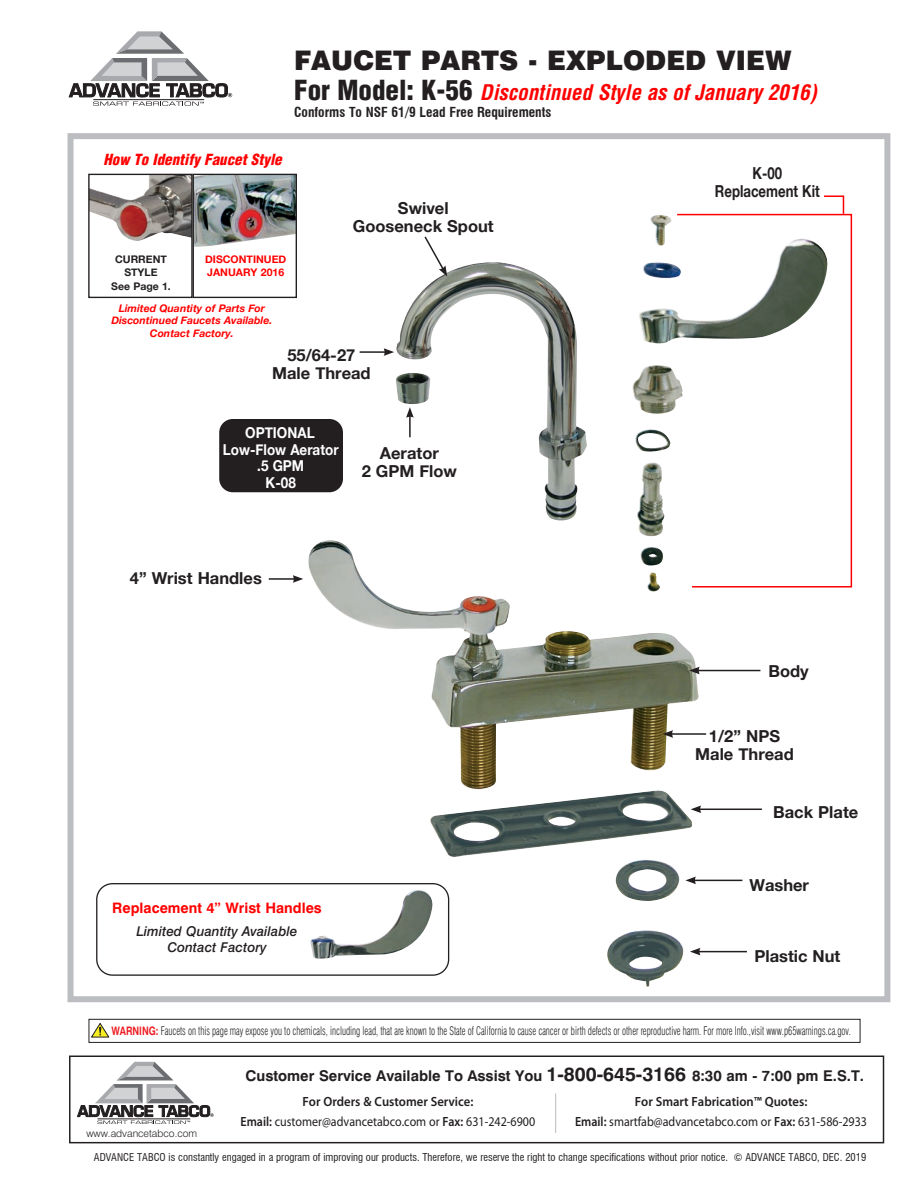
<style>
.page{position:relative;width:918px;height:1188px;background:#fff}
.page>*{position:absolute;margin:0;border:0;box-sizing:border-box;transform-origin:0 0}
.t1{font:900 27px "Swiss 721 BT";color:#231f20}
.t2{font:italic 700 condensed 21px "Helvetica";color:#f00}
.t3{font:700 16.5px/18px "Helvetica Neue";color:#231f20;text-align:center}
.t4{font:700 16.5px/18px "Helvetica Neue";color:#231f20;text-align:center;scale:.8 1}
.t5{font:700 15px/16.5px "Helvetica Neue";color:#fff;text-align:center;scale:.9 1}
.t6{font:italic 900 condensed 15px "Helvetica";color:#f00}
.t7{font:700 14.85px "Swiss 721 BT";color:#231f20}
.t8{font:700 14.4px "Swiss 721 BT";color:#f00}
.t9{font:italic 500 13.5px/16.2px "Swiss 721 BT";color:#231f20;text-align:center}
.t10{font:700 condensed 13.5px "Swiss 721 BT";color:#231f20}
.t11{font:13.35px/19.4px "Myriad Pro";color:#231f20;text-align:center;scale:.9 1}
.t12{font:300 condensed 11.7px "Swiss 721 BT";color:#231f20;scale:.78 1}
.t13{font:300 condensed 11.7px "Swiss 721 BT";color:#231f20;scale:.74 1}
.t14{font:condensed 10.5px "Swiss 721 BT";color:#231f20}
.t15{font:italic 700 10.5px/12.6px "Helvetica Neue";color:#f00;text-align:center}
.t16{font:700 10.5px/13.5px "Helvetica Neue";color:#f00}
.t17{font:700 10.5px/13.5px "Helvetica Neue";color:#231f20;text-align:center}
.t18{font:300 10.35px "Swiss 721 BT";color:#231f20}
.s1{font-weight:900;font-style:normal;font-size:27px;color:#231f20}
.s2{font-weight:700;font-stretch:normal;color:#ee1d23}
.s3{font-size:19.35px}
.s4{font-weight:600}
</style>
<div class="page">
<div style="left:68px;top:133px;width:822px;height:869px;border:6px solid #bcbdc0"></div>
<img style="left:308px;top:540px;width:391px;height:317px">
<img style="left:650px;top:215px;width:26px;height:106px">
<hr style="left:697px;top:670px;width:63px;height:1px;background:#231f20">
<svg style="left:689px;top:667px;width:11px;height:7px"></svg>
<hr style="left:699px;top:809px;width:63px;height:1px;background:#231f20">
<svg style="left:691px;top:805px;width:10px;height:8px"></svg>
<hr style="left:671px;top:733px;width:35px;height:2px;background:#231f20">
<svg style="left:663px;top:730px;width:10px;height:8px"></svg>
<hr style="left:694px;top:880px;width:48px;height:1px;background:#231f20">
<svg style="left:685px;top:877px;width:11px;height:7px"></svg>
<hr style="left:698px;top:951px;width:49px;height:1px;background:#231f20">
<svg style="left:690px;top:948px;width:10px;height:7px"></svg>
<img style="left:607px;top:860px;width:77px;height:127px">
<img style="left:396px;top:262px;width:182px;height:258px">
<svg style="left:423px;top:236px;width:24px;height:41px"></svg>
<hr style="left:409px;top:415px;width:2px;height:22px;background:#231f20">
<svg style="left:406px;top:407px;width:8px;height:11px"></svg>
<hr style="left:360px;top:351px;width:26px;height:2px;background:#231f20">
<svg style="left:384px;top:348px;width:10px;height:8px"></svg>
<div style="left:219px;top:419px;width:124px;height:73px;background:#231f20;border-radius:14px"></div>
<svg style="left:69px;top:31px;width:163px;height:75px"></svg>
<svg style="left:676px;top:213px;width:177px;height:375px"></svg>
<div style="left:69px;top:1056px;width:815px;height:87px;border:1px solid #231f20"></div>
<svg style="left:77px;top:1062px;width:137px;height:62px"></svg>
<hr style="left:555px;top:1093px;width:1px;height:40px;background:#231f20">
<svg style="left:823px;top:195px;width:22px;height:20px"></svg>
<hr style="left:269px;top:578px;width:26px;height:2px;background:#231f20">
<svg style="left:293px;top:575px;width:10px;height:8px"></svg>
<img style="left:310px;top:890px;width:123px;height:69px">
<div style="left:96px;top:883px;width:353px;height:93px;border:1px solid #231f20;border-radius:16px"></div>
<img style="left:195px;top:176px;width:100px;height:71px">
<div style="left:193px;top:174px;width:104px;height:124px;border:1px solid #231f20"></div>
<img style="left:90px;top:176px;width:101px;height:65px">
<div style="left:88px;top:174px;width:105px;height:124px;border:1px solid #231f20"></div>
<div style="left:89px;top:1019px;width:771px;height:24px;border:1px solid #231f20"></div>
<svg style="left:91px;top:1023px;width:19px;height:15px"></svg>
<h1 class="t1" style="left:294px;top:44px;width:499px">FAUCET PARTS - EXPLODED VIEW</h1>
<h2 class="t2" style="left:294px;top:80px;width:524px"><span class="s1">For Model: K-56</span> Discontinued Style as of January 2016)</h2>
<p class="t10" style="left:294px;top:104px;width:259px">Conforms To NSF 61/9 Lead Free Requirements</p>
<p class="t6" style="left:104px;top:150px;width:180px">How To Identify Faucet Style</p>
<p class="t17" style="left:111px;top:253px;width:61px">CURRENT<br>STYLE<br>See Page 1.</p>
<p class="t16" style="left:205px;top:253px;width:83px">DISCONTINUED<br>JANUARY 2016</p>
<p class="t15" style="left:111px;top:302px;width:162px">Limited Quantity of Parts For<br>Discontinued Faucets Available.<br>Contact Factory.</p>
<h3 class="t3" style="left:353px;top:199px;width:142px">Swivel<br>Gooseneck Spout</h3>
<h3 class="t4" style="left:715px;top:165px;width:133px">K-00<br>Replacement Kit</h3>
<h3 class="t3" style="left:272px;top:347px;width:100px">55/64-27<br>Male Thread</h3>
<p class="t5" style="left:223px;top:425px;width:130px">OPTIONAL<br>Low-Flow Aerator .5 GPM<br>K-08</p>
<h3 class="t3" style="left:362px;top:444px;width:97px">Aerator<br>2 GPM Flow</h3>
<h3 class="t3" style="left:130px;top:569px;width:133px">4” Wrist Handles</h3>
<p class="t8" style="left:112px;top:899px;width:211px">Replacement 4” Wrist Handles</p>
<p class="t9" style="left:137px;top:923px;width:163px">Limited Quantity Available<br>Contact Factory</p>
<h3 class="t3" style="left:768px;top:662px;width:42px">Body</h3>
<h3 class="t3" style="left:695px;top:727px;width:100px">1/2” NPS<br>Male Thread</h3>
<h3 class="t3" style="left:773px;top:804px;width:87px">Back Plate</h3>
<h3 class="t3" style="left:749px;top:877px;width:61px">Washer</h3>
<h3 class="t3" style="left:754px;top:947px;width:87px">Plastic Nut</h3>
<p class="t12" style="left:111px;top:1024px;width:950px"><span class="s2">WARNING:</span> Faucets on this page may expose you to chemicals, including lead, that are known to the State of California to cause cancer or birth defects or other reproductive harm. For more Info.,visit www.p65warnings.ca.gov.</p>
<p class="t18" style="left:86px;top:1127px;width:112px">www.advancetabco.com</p>
<p class="t7" style="left:245px;top:1067px;width:620px">Customer Service Available To Assist You <span class="s3">1-800-645-3166</span> 8:30 am - 7:00 pm E.S.T.</p>
<p class="t11" style="left:241px;top:1092px;width:329px"><span class="s4">For Orders &amp; Customer Service:<br>Email:</span> customer@advancetabco.com or <span class="s4">Fax:</span> 631-242-6900</p>
<p class="t11" style="left:575px;top:1092px;width:326px"><span class="s4">For Smart Fabrication™ Quotes:<br>Email:</span> smartfab@advancetabco.com or <span class="s4">Fax:</span> 631-586-2933</p>
<p class="t13" style="left:276px;top:1071px;width:482px"><span class="s2">WARNING:</span> Equipment that includes a faucet may expose you to chemicals, including lead, that are known to the</p>
<p class="t14" style="left:94px;top:1151px;width:774px">ADVANCE TABCO is constantly engaged in a program of improving our products. Therefore, we reserve the right to change specifications without prior notice. © ADVANCE TABCO, DEC. 2019</p>
</div>
